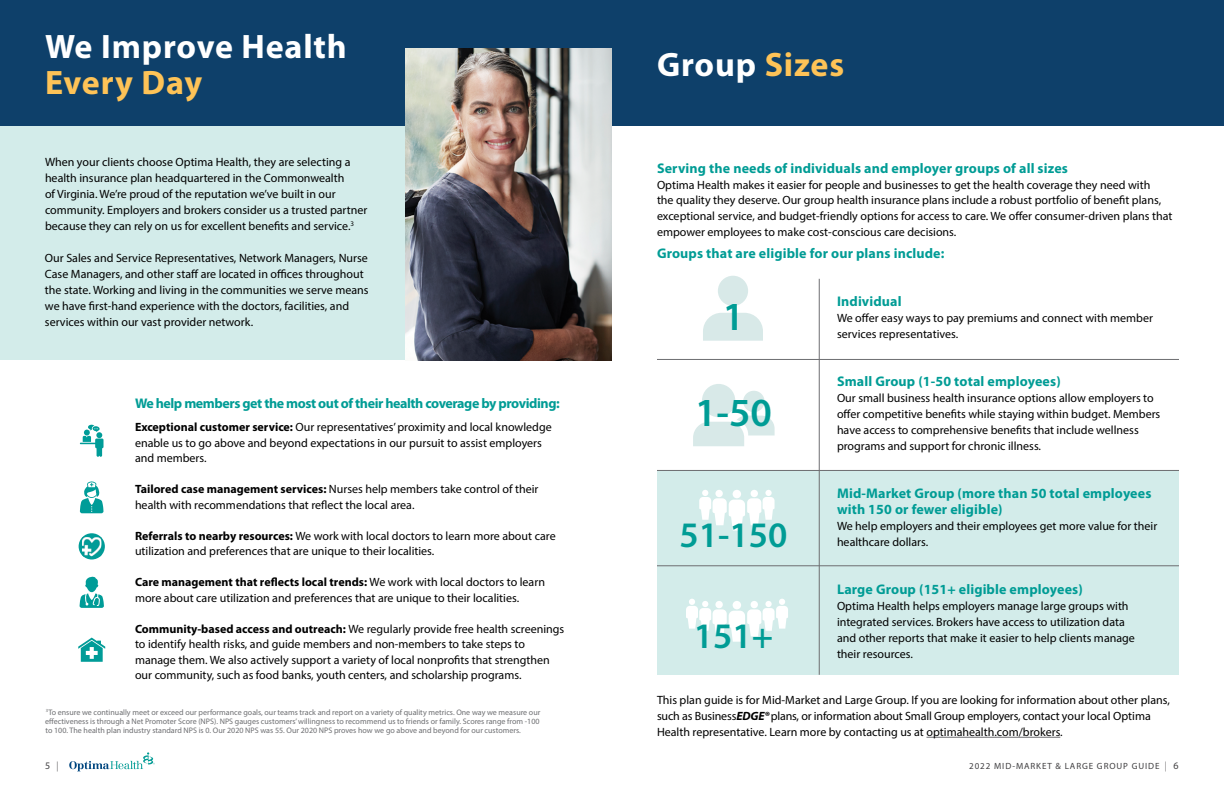
<style>
.page{position:relative;width:1224px;height:792px;background:#fff}
.page>*{position:absolute;margin:0;border:0;box-sizing:border-box;transform-origin:0 0}
.t1{font:600 40px "Myriad Pro";color:#009c95}
.t2{font:600 36px "Myriad Pro";color:#009c95}
.t3{font:700 34px "Myriad Pro";letter-spacing:.025em;color:#fff}
.t4{font:700 34px "Myriad Pro";letter-spacing:.02em;color:#fec357}
.t5{font:700 14px/16px "Myriad Pro";letter-spacing:.01em;color:#009c95}
.t6{font:700 14px "Myriad Pro";letter-spacing:-.03em;color:#009c95}
.t7{font:12px/16px "Myriad Pro";color:#000}
.t8{font:10px "Myriad Pro";color:#414042}
.t9{font:9px "Myriad Pro";letter-spacing:.1em;color:#414042}
.t10{font:8px/9px "Myriad Pro";color:#6d6e71;text-align:justify}
.s1{color:#fec357}
.s2{font-weight:700}
.s3{font-weight:700;font-style:italic}
.s4{font-weight:300}
.s5{font-weight:300;font-size:10px}
.s6{font-size:10px}
</style>
<div class="page">
<svg style="left:69px;top:752px;width:86px;height:19px"></svg>
<div style="left:612px;top:0;width:612px;height:126px;background:#0e406a"></div>
<div style="left:0;top:112px;width:428px;height:248px;background:#d3ecea"></div>
<div style="left:0;top:0;width:612px;height:126px;background:#0e406a"></div>
<div style="left:657px;top:470px;width:522px;height:205px;background:#d3ecea"></div>
<div style="left:702px;top:384px;width:33px;height:33px;background:#d8e9e8;border-radius:50%"></div>
<div style="left:743px;top:391px;width:22px;height:21px;background:#d8e9e8;border-radius:50%"></div>
<svg style="left:693px;top:416px;width:82px;height:30px"></svg>
<svg style="left:699px;top:490px;width:76px;height:41px"></svg>
<svg style="left:686px;top:599px;width:102px;height:43px"></svg>
<div style="left:717px;top:275px;width:32px;height:32px;background:#d8e9e8;border-radius:50%"></div>
<div style="left:716px;top:274px;width:34px;height:34px;border:2px solid #fff;border-radius:50%"></div>
<svg style="left:703px;top:313px;width:60px;height:28px;background:#dbebea"></svg>
<hr style="left:657px;top:565px;width:522px;height:1px;background:#6d6e71">
<hr style="left:657px;top:470px;width:522px;height:1px;background:#6d6e71">
<hr style="left:657px;top:359px;width:522px;height:1px;background:#6d6e71">
<hr style="left:819px;top:279px;width:1px;height:396px;background:#6d6e71">
<hr style="left:927px;top:737px;width:133px;height:1px;background:#6d6e71">
<img style="left:405px;top:49px;width:207px;height:311px">
<svg style="left:80px;top:481px;width:24px;height:32px"></svg>
<svg style="left:80px;top:425px;width:24px;height:32px"></svg>
<svg style="left:80px;top:577px;width:24px;height:31px"></svg>
<svg style="left:79px;top:533px;width:26px;height:27px"></svg>
<img style="left:82px;top:537px;width:19px;height:20px">
<svg style="left:78px;top:638px;width:27px;height:24px"></svg>
<h3 class="t3" style="left:45px;top:24px;width:303px">We Improve Health</h3>
<h3 class="t4" style="left:45px;top:60px;width:159px">Every Day</h3>
<h3 class="t3" style="left:45px;top:42px;width:143px">Headline</h3>
<h3 class="t3" style="left:657px;top:42px;width:189px">Group <span class="s1">Sizes</span></h3>
<p class="t7" style="left:45px;top:154px;width:324px">When your clients choose Optima Health, they are selecting a health insurance plan headquartered in the Commonwealth<br>of Virginia. We’re proud of the reputation we’ve built in our community. Employers and brokers consider us a trusted partner because they can rely on us for excellent benefits and service.<sup>3</sup></p>
<p class="t7" style="left:45px;top:250px;width:325px">Our Sales and Service Representatives, Network Managers, Nurse Case Managers, and other staff are located in offices throughout the state. Working and living in the communities we serve means we have first-hand experience with the doctors, facilities, and services within our vast provider network.</p>
<p class="t6" style="left:135px;top:394px;width:426px">We help members get the most out of their health coverage by providing:</p>
<p class="t7" style="left:135px;top:419px;width:418px;line-height:15.5px"><span class="s2">Exceptional customer service:</span> Our representatives’ proximity and local knowledge enable us to go above and beyond expectations in our pursuit to assist employers and members.</p>
<p class="t7" style="left:135px;top:481px;width:405px;line-height:15.5px"><span class="s2">Tailored case management services:</span> Nurses help members take control of their health with recommendations that reflect the local area.</p>
<p class="t7" style="left:135px;top:528px;width:422px;line-height:15.5px"><span class="s2">Referrals to nearby resources:</span> We work with local doctors to learn more about care utilization and preferences that are unique to their localities.</p>
<p class="t7" style="left:135px;top:574px;width:412px;line-height:15.5px"><span class="s2">Care management that reflects local trends:</span> We work with local doctors to learn more about care utilization and preferences that are unique to their localities.</p>
<p class="t7" style="left:135px;top:621px;width:431px;line-height:15.5px"><span class="s2">Community-based access and outreach:</span> We regularly provide free health screenings to identify health risks, and guide members and non-members to take steps to manage them. We also actively support a variety of local nonprofits that strengthen our community, such as food banks, youth centers, and scholarship programs.</p>
<p class="t10" style="left:45px;top:707px;width:497px"><sup>3</sup>To ensure we continually meet or exceed our performance goals, our teams track and report on a variety of quality metrics. One way we measure our effectiveness is through a Net Promoter Score (NPS). NPS gauges customers’ willingness to recommend us to friends or family. Scores range from -100 to 100. The health plan industry standard NPS is 0. Our 2020 NPS was 55. Our 2020 NPS proves how we go above and beyond for our customers.</p>
<p class="t5" style="left:657px;top:159px;width:413px">Serving the needs of individuals and employer groups of all sizes</p>
<p class="t7" style="left:657px;top:176px;width:517px">Optima Health makes it easier for people and businesses to get the health coverage they need with<br>the quality they deserve. Our group health insurance plans include a robust portfolio of benefit plans, exceptional service, and budget-friendly options for access to care. We offer consumer-driven plans that empower employees to make cost-conscious care decisions.</p>
<p class="t5" style="left:657px;top:245px;width:289px">Groups that are eligible for our plans include:</p>
<h1 class="t1" style="left:723px;top:291px;width:23px">1</h1>
<h1 class="t1" style="left:695px;top:387px;width:78px">1-50</h1>
<h2 class="t2" style="left:680px;top:512px;width:109px">51-150</h2>
<h2 class="t2" style="left:694px;top:613px;width:81px">151+</h2>
<p class="t5" style="left:837px;top:293px;width:66px">Individual</p>
<p class="t7" style="left:837px;top:310px;width:318px">We offer easy ways to pay premiums and connect with member services representatives.</p>
<p class="t5" style="left:837px;top:373px;width:225px">Small Group (1-50 total employees)</p>
<p class="t7" style="left:837px;top:390px;width:325px">Our small business health insurance options allow employers to offer competitive benefits while staying within budget. Members have access to comprehensive benefits that include wellness programs and support for chronic illness.</p>
<p class="t5" style="left:837px;top:485px;width:316px">Mid-Market Group (more than 50 total employees with 150 or fewer eligible)</p>
<p class="t7" style="left:837px;top:518px;width:322px">We help employers and their employees get more value for their healthcare dollars.</p>
<p class="t5" style="left:837px;top:581px;width:247px">Large Group (151+ eligible employees)</p>
<p class="t7" style="left:837px;top:598px;width:299px">Optima Health helps employers manage large groups with integrated services. Brokers have access to utilization data and other reports that make it easier to help clients manage their resources.</p>
<p class="t7" style="left:657px;top:692px;width:514px">This plan guide is for Mid-Market and Large Group. If you are looking for information about other plans, such as Business<span class="s3">EDGE®</span> plans, or information about Small Group employers, contact your local Optima<br>Health representative. Learn more by contacting us at optimahealth.com/brokers.</p>
<p class="t8" style="left:45px;top:760px;width:15px">5 <span class="s4">|</span></p>
<p class="t9" style="left:969px;top:761px;width:211px">2022 MID-MARKET &amp; LARGE GROUP GUIDE <span class="s5">|</span> <span class="s6">6</span></p>
</div>
